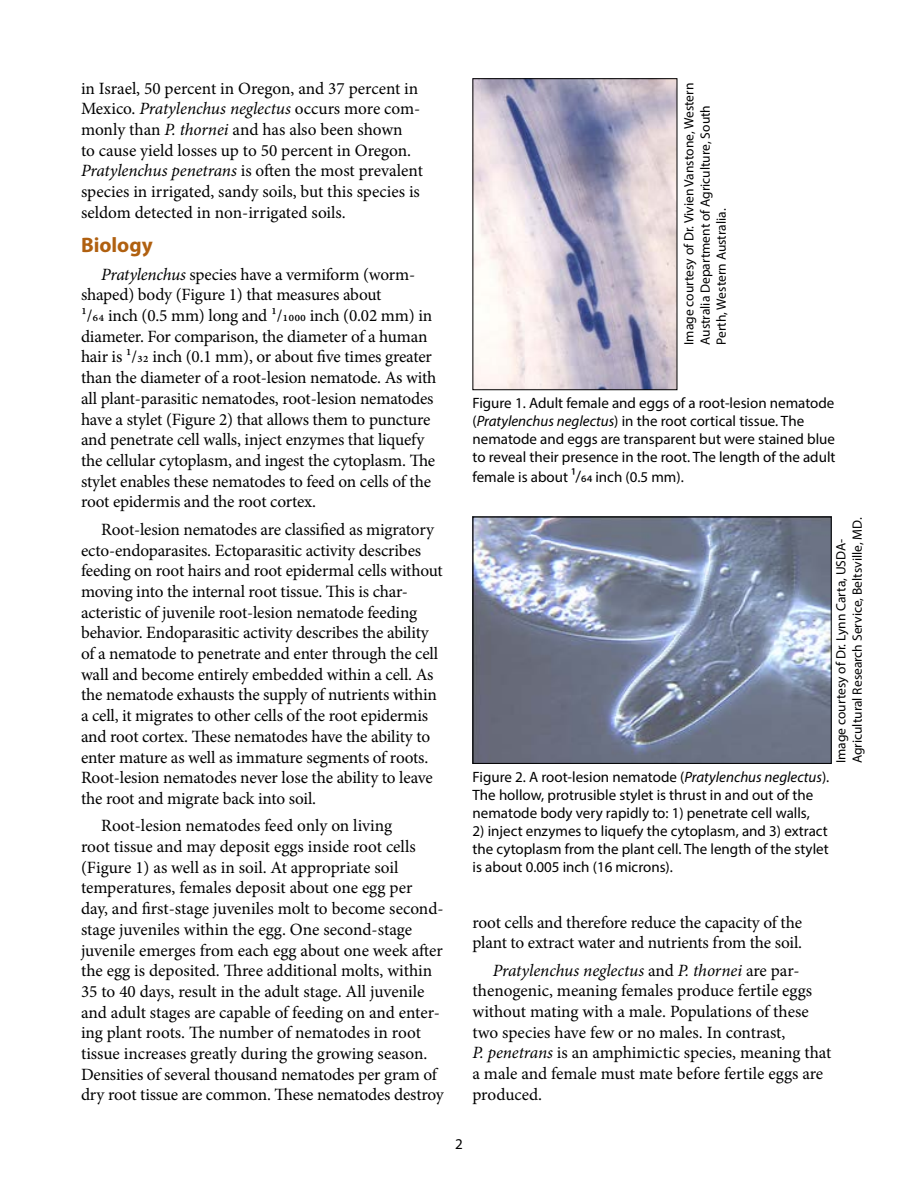
<style>
.page{position:relative;width:918px;height:1188px;background:#fff}
.page>*{position:absolute;margin:0;border:0;box-sizing:border-box;transform-origin:0 0}
.Subhead_1{font:700 21px "Myriad Pro";color:#b06010}
.Body_text{font:17.25px/20.7px "Minion Pro";letter-spacing:-.01em;color:#000}
.t1{font:15px/18px "Myriad Pro";color:#000}
.Credit{font:13.5px/16.2px "Myriad Pro";color:#000}
.s1{font-style:italic}
.s2{font-size:16.5px}
</style>
<div class="page">
<img style="left:474px;top:80px;width:201px;height:308px">
<div style="left:472px;top:78px;width:205px;height:312px;border:1px solid #000"></div>
<img style="left:474px;top:519px;width:356px;height:243px">
<div style="left:472px;top:517px;width:360px;height:247px;border:1px solid #000"></div>
<p class="Body_text" style="left:81px;top:78px;width:344px">in Israel, 50 percent in Oregon, and 37 percent in Mexico. <span class="s1">Pratylenchus neglectus</span> occurs more com&shy;monly than <span class="s1">P. thornei</span> and has also been shown<br>to cause yield losses up to 50 percent in Oregon.<br><span class="s1">Pratylenchus penetrans</span> is often the most prevalent species in irrigated, sandy soils, but this species is seldom detected in non-irrigated soils.</p>
<h2 class="Subhead_1" style="left:81px;top:231px;width:73px">Biology</h2>
<p class="Body_text" style="left:81px;top:264px;width:357px;text-indent:20px"><span class="s1">Pratylenchus</span> species have a vermiform (worm&shy;shaped) body (Figure 1) that measures about<br>1/64 inch (0.5 mm) long and 1/1000 inch (0.02 mm) in diameter. For comparison, the diameter of a human hair is 1/32 inch (0.1 mm), or about five times greater than the diameter of a root-lesion nematode. As with all plant-parasitic nematodes, root-lesion nematodes have a stylet (Figure 2) that allows them to puncture and penetrate cell walls, inject enzymes that liquefy the cellular cytoplasm, and ingest the cytoplasm. The stylet enables these nematodes to feed on cells of the root epidermis and the root cortex.</p>
<p class="Body_text" style="left:81px;top:519px;width:363px;text-indent:20px">Root-lesion nematodes are classified as migratory ecto-endoparasites. Ectoparasitic activity describes feeding on root hairs and root epidermal cells without moving into the internal root tissue. This is char&shy;acteristic of juvenile root-lesion nematode feeding behavior. Endoparasitic activity describes the ability of a nematode to penetrate and enter through the cell wall and become entirely embedded within a cell. As the nematode exhausts the supply of nutrients within a cell, it migrates to other cells of the root epidermis and root cortex. These nematodes have the ability to enter mature as well as immature segments of roots.<br>Root-lesion nematodes never lose the ability to leave the root and migrate back into soil.</p>
<p class="Body_text" style="left:81px;top:816px;width:364px;text-indent:20px">Root-lesion nematodes feed only on living<br>root tissue and may deposit eggs inside root cells (Figure 1) as well as in soil. At appropriate soil temperatures, females deposit about one egg per<br>day, and first-stage juveniles molt to become second&shy;stage juveniles within the egg. One second-stage juvenile emerges from each egg about one week after the egg is deposited. Three additional molts, within 35 to 40 days, result in the adult stage. All juvenile and adult stages are capable of feeding on and enter&shy;ing plant roots. The number of nematodes in root tissue increases greatly during the growing season.<br>Densities of several thousand nematodes per gram of dry root tissue are common. These nematodes destroy</p>
<p class="Credit" style="left:681px;top:345px;width:264px;rotate:-90deg">Image courtesy of Dr. Vivien Vanstone, Western<br>Australia Department of Agriculture, South<br>Perth, Western Australia.</p>
<p class="t1" style="left:472px;top:394px;width:365px">Figure 1. Adult female and eggs of a root-lesion nematode (<span class="s1">Pratylenchus neglectus</span>) in the root cortical tissue. The nematode and eggs are transparent but were stained blue to reveal their presence in the root. The length of the adult</p>
<p class="t1" style="left:472px;top:468px;width:213px">female is about <span class="s2">1/64</span> inch (0.5 mm).</p>
<p class="Credit" style="left:833px;top:763px;width:247px;rotate:-90deg">Image courtesy of Dr. Lynn Carta, USDA-<br>Agricultural Research Service, Beltsville, MD.</p>
<p class="t1" style="left:473px;top:767px;width:358px">Figure 2. A root-lesion nematode (<span class="s1">Pratylenchus neglectus</span>).<br>The hollow, protrusible stylet is thrust in and out of the nematode body very rapidly to: 1) penetrate cell walls,</p>
<p class="t1" style="left:473px;top:821px;width:358px;text-align:justify">2) inject enzymes to liquefy the cytoplasm, and 3) extract the cytoplasm from the plant cell. The length of the stylet is about 0.005 inch (16 microns).</p>
<p class="Body_text" style="left:472px;top:912px;width:331px">root cells and therefore reduce the capacity of the plant to extract water and nutrients from the soil.</p>
<p class="Body_text" style="left:472px;top:960px;width:360px;text-indent:20px"><span class="s1">Pratylenchus neglectus</span> and <span class="s1">P. thornei</span> are par&shy;thenogenic, meaning females produce fertile eggs without mating with a male. Populations of these two species have few or no males. In contrast,<br><span class="s1">P. penetrans</span> is an amphimictic species, meaning that a male and female must mate before fertile eggs are produced.</p>
<p class="t1" style="left:455px;top:1135px;width:9px">2</p>
</div>
